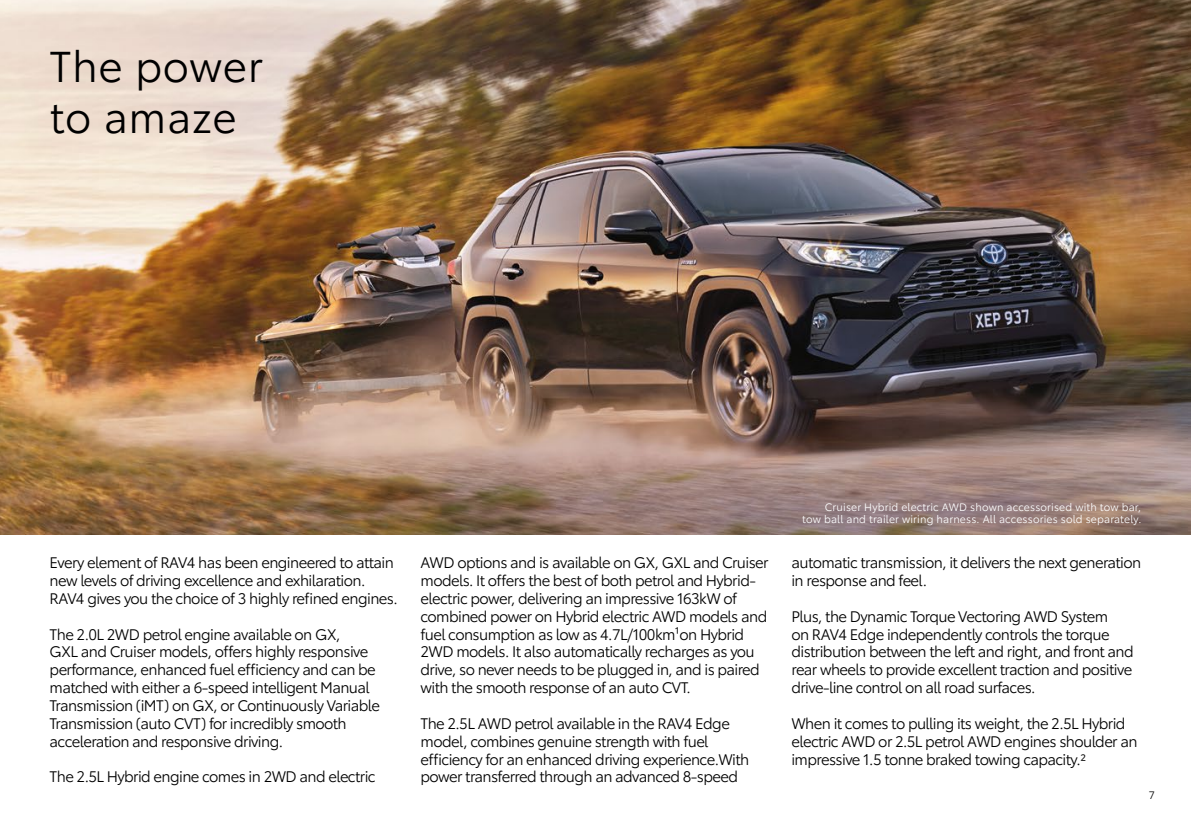
<style>
.page{position:relative;width:1191px;height:834px;background:#fff}
.page>*{position:absolute;margin:0;border:0;box-sizing:border-box;transform-origin:0 0}
.t1{font:42px/50.4px "Toyota Type";letter-spacing:.015em;color:#000}
.t2{font:14.88px/17.8px "Toyota Type";letter-spacing:-.04em;color:#000}
.t3{font:10.5px/12.6px "Toyota Type";letter-spacing:.015em;color:#fff;text-align:right}
.t4{font:10.5px "Toyota Type";color:#000}
</style>
<div class="page">
<img style="left:0;top:0;width:1191px;height:534px">
<h1 class="t1" style="left:50px;top:39px;width:215px">The power to amaze</h1>
<p class="t2" style="left:50px;top:552px;width:349px">Every element of RAV4 has been engineered to attain new levels of driving excellence and exhilaration.<br>RAV4 gives you the choice of 3 highly refined engines.</p>
<p class="t2" style="left:50px;top:624px;width:332px">The 2.0L 2WD petrol engine available on GX,<br>GXL and Cruiser models, offers highly responsive performance, enhanced fuel efficiency and can be matched with either a 6-speed intelligent Manual Transmission (iMT) on GX, or Continuously Variable Transmission (auto CVT) for incredibly smooth acceleration and responsive driving.</p>
<p class="t2" style="left:50px;top:766px;width:327px">The 2.5L Hybrid engine comes in 2WD and electric</p>
<p class="t2" style="left:420px;top:552px;width:350px">AWD options and is available on GX, GXL and Cruiser models. It offers the best of both petrol and Hybrid&shy;electric power, delivering an impressive 163kW of combined power on Hybrid electric AWD models and fuel consumption as low as 4.7L/100km¹on Hybrid 2WD models. It also automatically recharges as you drive, so never needs to be plugged in, and is paired with the smooth response of an auto CVT.</p>
<p class="t2" style="left:420px;top:713px;width:330px">The 2.5L AWD petrol available in the RAV4 Edge model, combines genuine strength with fuel efficiency for an enhanced driving experience.With power transferred through an advanced 8-speed</p>
<p class="t3" style="left:802px;top:499px;width:340px">Cruiser Hybrid electric AWD shown accessorised with tow bar,<br>tow ball and trailer wiring harness. All accessories sold separately.</p>
<p class="t2" style="left:791px;top:552px;width:351px">automatic transmission, it delivers the next generation in response and feel.</p>
<p class="t2" style="left:791px;top:606px;width:344px">Plus, the Dynamic Torque Vectoring AWD System<br>on RAV4 Edge independently controls the torque distribution between the left and right, and front and rear wheels to provide excellent traction and positive drive-line control on all road surfaces.</p>
<p class="t2" style="left:791px;top:713px;width:347px">When it comes to pulling its weight, the 2.5L Hybrid electric AWD or 2.5L petrol AWD engines shoulder an impressive 1.5 tonne braked towing capacity.2</p>
<p class="t4" style="left:1148px;top:787px;width:8px">7</p>
</div>
